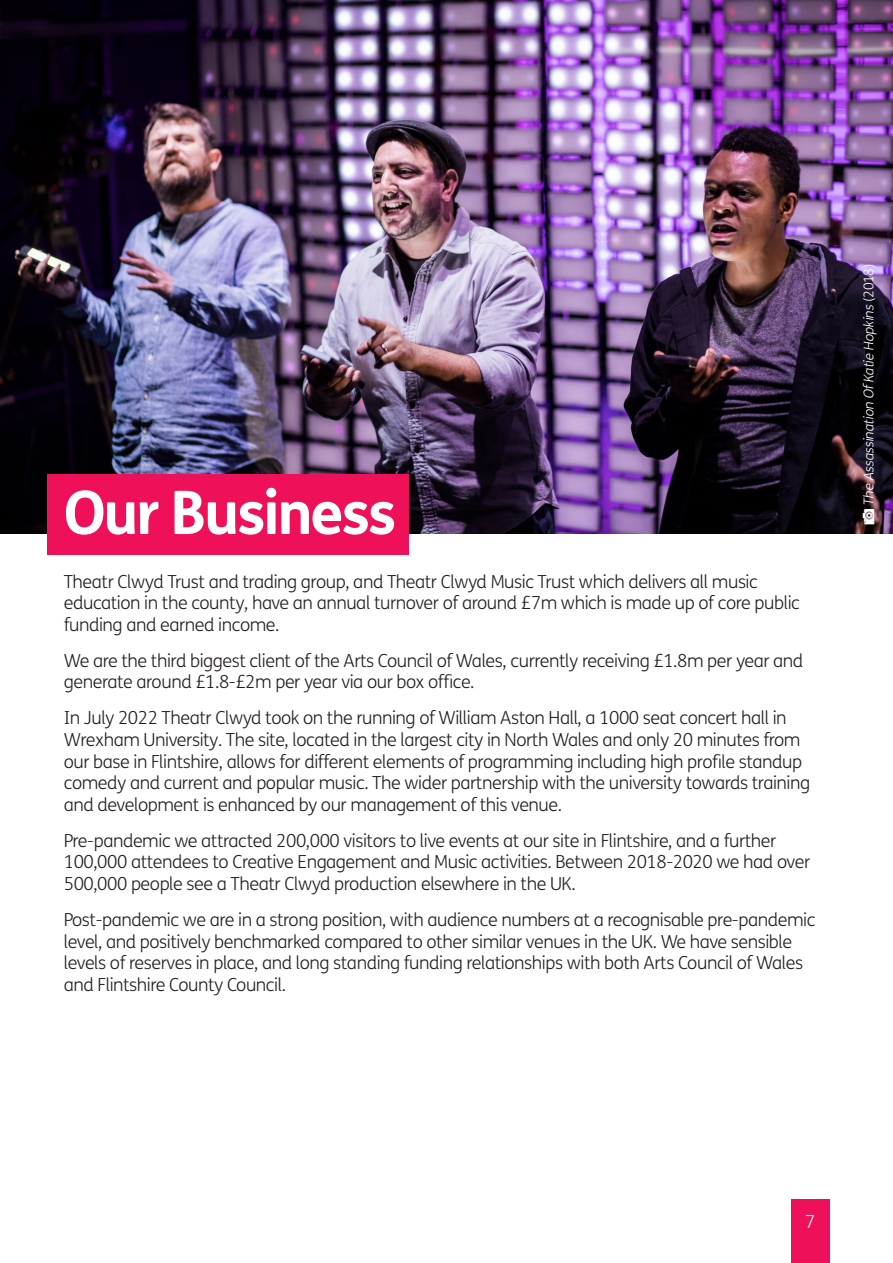
<style>
.page{position:relative;width:893px;height:1263px;background:#fff}
.page>*{position:absolute;margin:0;border:0;box-sizing:border-box;transform-origin:0 0}
.No_Spacing{font:700 60px "FS Me";letter-spacing:-.04em;color:#fff}
.No_Spacing-2{font:300 18px/21.6px "FS Me";letter-spacing:-.025em;color:#231f20}
.t1{font:300 18px "FS Me";color:#fff}
.t2{font:italic 300 13.5px "FS Me";color:#fff}
.s1{font-family:"CAMERAFOTOGRAAMI";font-weight:400;font-style:normal}
.s2{font-style:normal}
</style>
<div class="page">
<div style="left:791px;top:1199px;width:38px;height:64px;background:#ee1059"></div>
<img style="left:0;top:0;width:893px;height:534px">
<div style="left:47px;top:474px;width:361px;height:81px;background:#ee1059"></div>
<p class="No_Spacing" style="left:64px;top:466px;width:334px">Our Business</p>
<p class="No_Spacing-2" style="left:64px;top:570px;width:738px">Theatr Clwyd Trust and trading group, and Theatr Clwyd Music Trust which delivers all music education in the county, have an annual turnover of around £7m which is made up of core public funding and earned income.</p>
<p class="No_Spacing-2" style="left:64px;top:649px;width:741px">We are the third biggest client of the Arts Council of Wales, currently receiving £1.8m per year and generate around £1.8-£2m per year via our box office.</p>
<p class="No_Spacing-2" style="left:64px;top:707px;width:748px">In July 2022 Theatr Clwyd took on the running of William Aston Hall, a 1000 seat concert hall in Wrexham University. The site, located in the largest city in North Wales and only 20 minutes from our base in Flintshire, allows for different elements of programming including high profile standup comedy and current and popular music. The wider partnership with the university towards training and development is enhanced by our management of this venue.</p>
<p class="No_Spacing-2" style="left:64px;top:829px;width:748px">Pre-pandemic we attracted 200,000 visitors to live events at our site in Flintshire, and a further<br>100,000 attendees to Creative Engagement and Music activities. Between 2018-2020 we had over<br>500,000 people see a Theatr Clwyd production elsewhere in the UK.</p>
<p class="No_Spacing-2" style="left:64px;top:908px;width:753px">Post-pandemic we are in a strong position, with audience numbers at a recognisable pre-pandemic level, and positively benchmarked compared to other similar venues in the UK. We have sensible levels of reserves in place, and long standing funding relationships with both Arts Council of Wales and Flintshire County Council.</p>
<p class="t2" style="left:859px;top:525px;width:263px;rotate:-90deg"><span class="s1">-</span> The Assassination OfKatie Hopkins<span class="s2">( 2 0 1 8 )</span></p>
<p class="t1" style="left:805px;top:1209px;width:12px">7</p>
</div>
